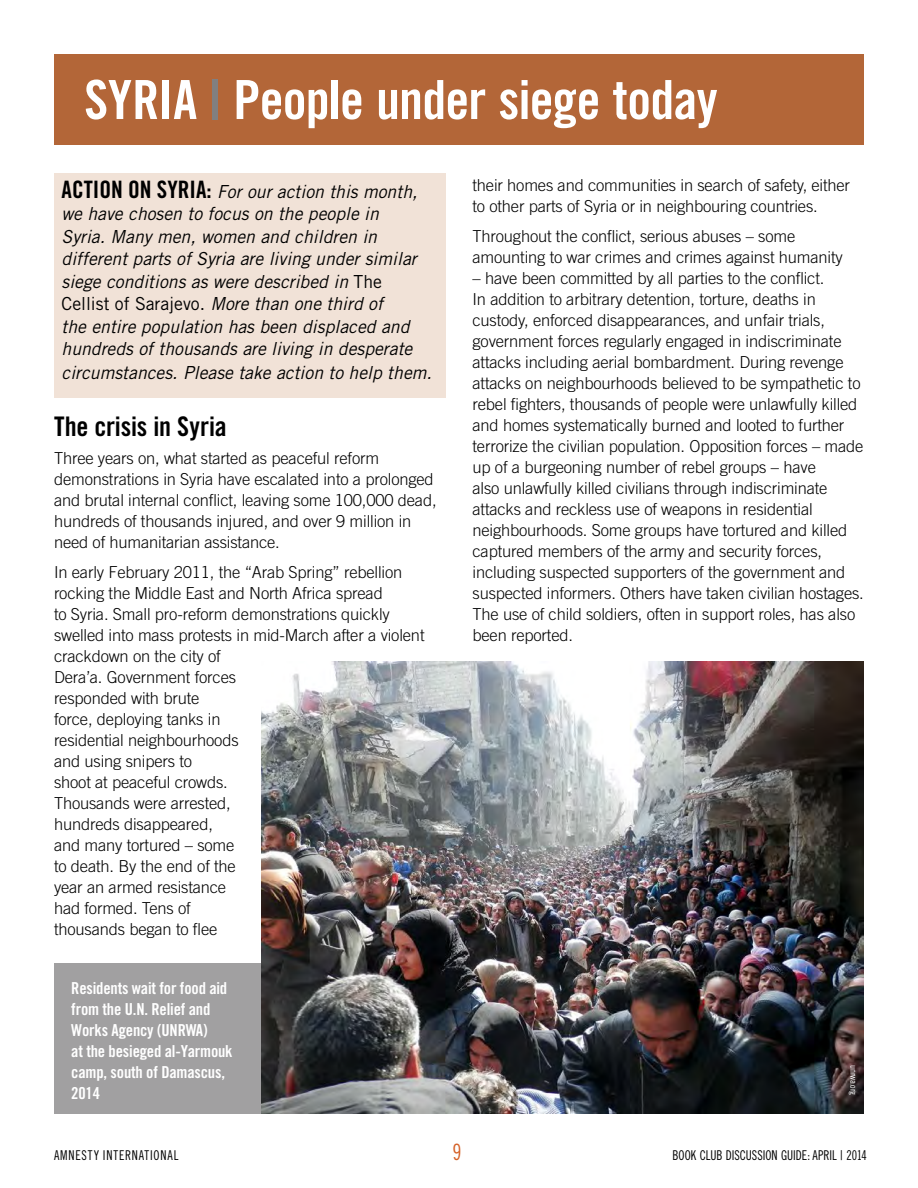
<style>
.page{position:relative;width:918px;height:1188px;background:#fff}
.page>*{position:absolute;margin:0;border:0;box-sizing:border-box;transform-origin:0 0}
.t1{font:54px "Trade Gothic Bold Cond Twenty";letter-spacing:-.015em;color:#fff}
.t2{font:27px "Trade Gothic Bold Cond Twenty";color:#000}
.t3{font:22.5px "Trade Gothic Cond Eighteen";color:#d56127;scale:.9 1}
.t4{font:italic 18px/22.6px "Trade Gothic";color:#000}
.t5{font:300 16.5px/21px "Trade Gothic";letter-spacing:-.01em;color:#000}
.t6{font:16.5px/21px "Trade Gothic Bold Cond Twenty";letter-spacing:-.01em;color:#fff}
.t7{font:13.5px "Trade Gothic Cond Eighteen";letter-spacing:.01em;color:#000;scale:.9 1}
.t8{font:13.5px "Trade Gothic Cond Eighteen";letter-spacing:.07em;color:#000;scale:.9 1}
.t9{font:9px "Trade Gothic Cond Eighteen";color:#fff}
.s1{color:#817f80}
.s2{font-family:"Trade Gothic Bold Cond Twenty";font-style:normal;font-size:24px}
.s3{font-style:normal}
</style>
<div class="page">
<div style="left:54px;top:173px;width:392px;height:224px;background:#f1e2d7"></div>
<div style="left:54px;top:963px;width:495px;height:151px;background:#a1a0a1"></div>
<div style="left:54px;top:54px;width:810px;height:91px;background:#b36638"></div>
<img style="left:261px;top:662px;width:603px;height:452px">
<h1 class="t1" style="left:84px;top:67px;width:635px">SYRIA <span class="s1">|</span> People under siege today</h1>
<p class="t4" style="left:62px;top:180px;width:372px"><span class="s2">Action on Syria:</span> For our action this month, we have chosen to focus on the people in<br>Syria. Many men, women and children in different parts of Syria are living under similar siege conditions as were described in <span class="s3">The Cellist of Sarajevo.</span> More than one third of<br>the entire population has been displaced and hundreds of thousands are living in desperate circumstances. Please take action to help them.</p>
<h2 class="t2" style="left:54px;top:410px;width:174px">The crisis in Syria</h2>
<p class="t5" style="left:54px;top:448px;width:384px">Three years on, what started as peaceful reform demonstrations in Syria have escalated into a prolonged and brutal internal conflict, leaving some 100,000 dead, hundreds of thousands injured, and over 9 million in need of humanitarian assistance.</p>
<p class="t5" style="left:54px;top:561px;width:372px">In early February 2011, the “Arab Spring” rebellion rocking the Middle East and North Africa spread<br>to Syria. Small pro-reform demonstrations quickly swelled into mass protests in mid-March after a violent crackdown on the city of<br>Dera’a. Government forces<br>responded with brute<br>force, deploying tanks in<br>residential neighbourhoods<br>and using snipers to<br>shoot at peaceful crowds.<br>Thousands were arrested,<br>hundreds disappeared,<br>and many tortured – some<br>to death. By the end of the<br>year an armed resistance<br>had formed. Tens of<br>thousands began to flee</p>
<p class="t6" style="left:71px;top:978px;width:163px">Residents wait for food aid from the U.N. Relief and<br>Works Agency (UNRWA)<br>at the besieged al-Yarmouk camp, south of Damascus,<br>2014</p>
<p class="t5" style="left:473px;top:175px;width:379px">their homes and communities in search of safety, either to other parts of Syria or in neighbouring countries.</p>
<p class="t5" style="left:473px;top:225px;width:372px">Throughout the conflict, serious abuses – some amounting to war crimes and crimes against humanity</p>
<p class="t5" style="left:473px;top:267px;width:393px">– have been committed by all parties to the conflict.<br>In addition to arbitrary detention, torture, deaths in custody, enforced disappearances, and unfair trials, government forces regularly engaged in indiscriminate attacks including aerial bombardment. During revenge attacks on neighbourhoods believed to be sympathetic to rebel fighters, thousands of people were unlawfully killed and homes systematically burned and looted to further terrorize the civilian population. Opposition forces – made up of a burgeoning number of rebel groups – have<br>also unlawfully killed civilians through indiscriminate attacks and reckless use of weapons in residential neighbourhoods. Some groups have tortured and killed captured members of the army and security forces, including suspected supporters of the government and suspected informers. Others have taken civilian hostages.<br>The use of child soldiers, often in support roles, has also been reported.</p>
<p class="t9" style="left:859px;top:1065px;width:31px;rotate:90deg">UNRWA.ORG</p>
<p class="t8" style="left:54px;top:1147px;width:140px">AMNESTY INTERNATIONAL</p>
<h3 class="t3" style="left:452px;top:1139px;width:11px">9</h3>
<p class="t7" style="left:673px;top:1147px;width:218px">BOOK CLUB DISCUSSION GUIDE: APRIL | 2014</p>
</div>
